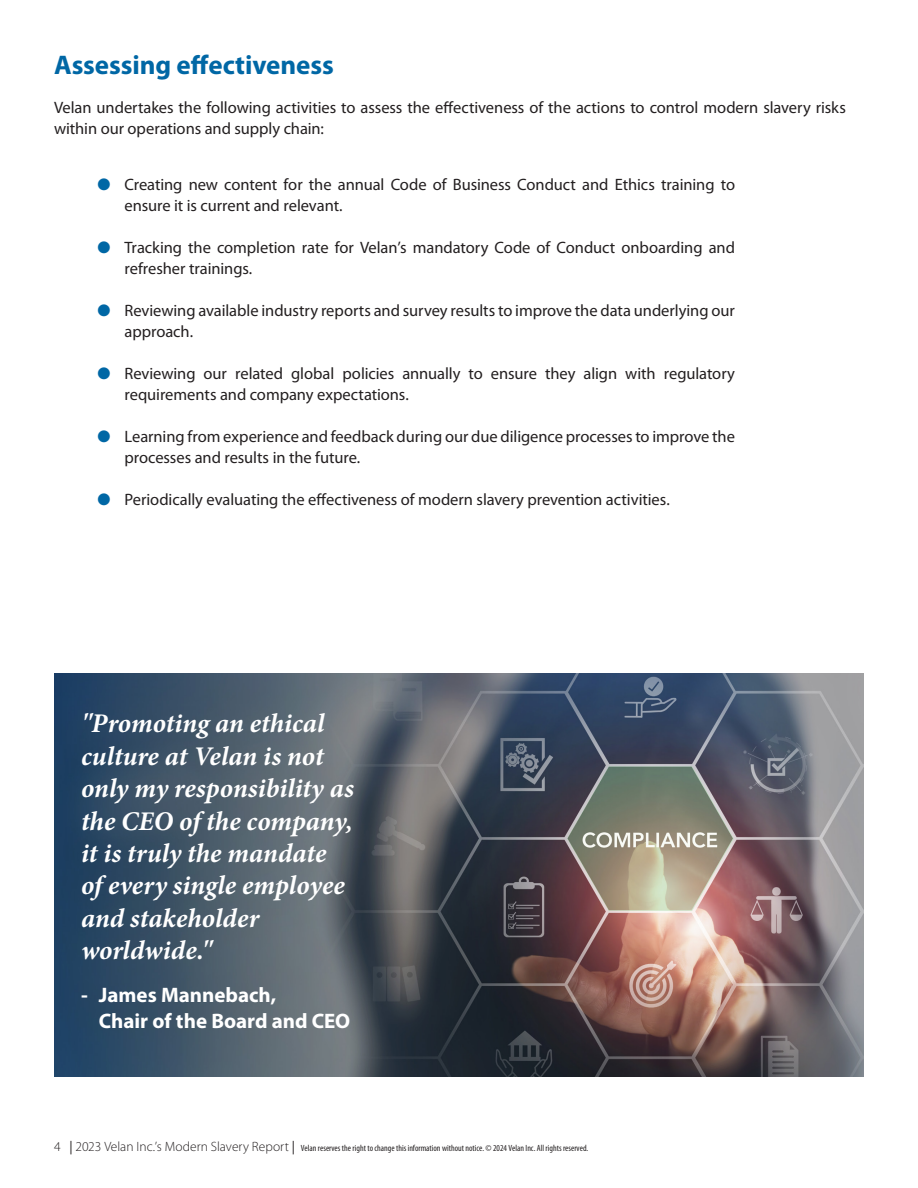
<style>
.page{position:relative;width:918px;height:1188px;background:#fff}
.page>*{position:absolute;margin:0;border:0;box-sizing:border-box;transform-origin:0 0}
.t1{font:italic 700 27px/32.4px "Minion Pro";color:#fff}
.t2{font:700 27px "Myriad Pro";letter-spacing:-.005em;color:#0067a5}
.t3{font:700 21px/25.2px "Myriad Pro";letter-spacing:-.005em;color:#fff}
.t4{font:16.5px/21px "Myriad Pro";letter-spacing:-.005em;color:#231f20}
.t5{font:condensed 9px "Myriad Pro";color:#231f20}
.s1{color:#0067a5}
.s2{font-weight:300;font-stretch:normal;font-size:13.5px}
.s3{font-stretch:normal;font-size:13.5px}
</style>
<div class="page">
<img style="left:55px;top:673px;width:809px;height:403px">
<h1 class="t2" style="left:54px;top:48px;width:281px">Assessing effectiveness</h1>
<p class="t4" style="left:54px;top:97px;width:794px">Velan undertakes the following activities to assess the effectiveness of the actions to control modern slavery risks within our operations and supply chain:</p>
<p class="t4" style="left:124px;top:173px;width:612px;text-indent:-27px"><span class="s1">●</span> Creating new content for the annual Code of Business Conduct and Ethics training to ensure it is current and relevant.</p>
<p class="t4" style="left:124px;top:236px;width:612px;text-indent:-27px"><span class="s1">●</span> Tracking the completion rate for Velan’s mandatory Code of Conduct onboarding and refresher trainings.</p>
<p class="t4" style="left:124px;top:299px;width:612px;text-indent:-27px"><span class="s1">●</span> Reviewing available industry reports and survey results to improve the data underlying our approach.</p>
<p class="t4" style="left:124px;top:362px;width:612px;text-indent:-27px"><span class="s1">●</span> Reviewing our related global policies annually to ensure they align with regulatory requirements and company expectations.</p>
<p class="t4" style="left:124px;top:425px;width:612px;text-indent:-27px"><span class="s1">●</span> Learning from experience and feedback during our due diligence processes to improve the processes and results in the future.</p>
<p class="t4" style="left:98px;top:488px;width:574px"><span class="s1">●</span> Periodically evaluating the effectiveness of modern slavery prevention activities.</p>
<h1 class="t1" style="left:81px;top:707px;width:274px">"Promoting an ethical culture at Velan is not only my responsibility as the CEO of the company, it is truly the mandate of every single employee and stakeholder worldwide."</h1>
<p class="t3" style="left:99px;top:982px;width:253px;text-indent:-18px">- James Mannebach,<br>Chair of the Board and CEO</p>
<p class="t5" style="left:54px;top:1143px;width:536px"><span class="s2">4</span> <span class="s3">|</span> <span class="s2">2023 Velan Inc.’s Modern Slavery Report</span> <span class="s3">|</span> Velan reserves the right to change this information without notice. © 2024 Velan Inc. All rights reserved.</p>
</div>
